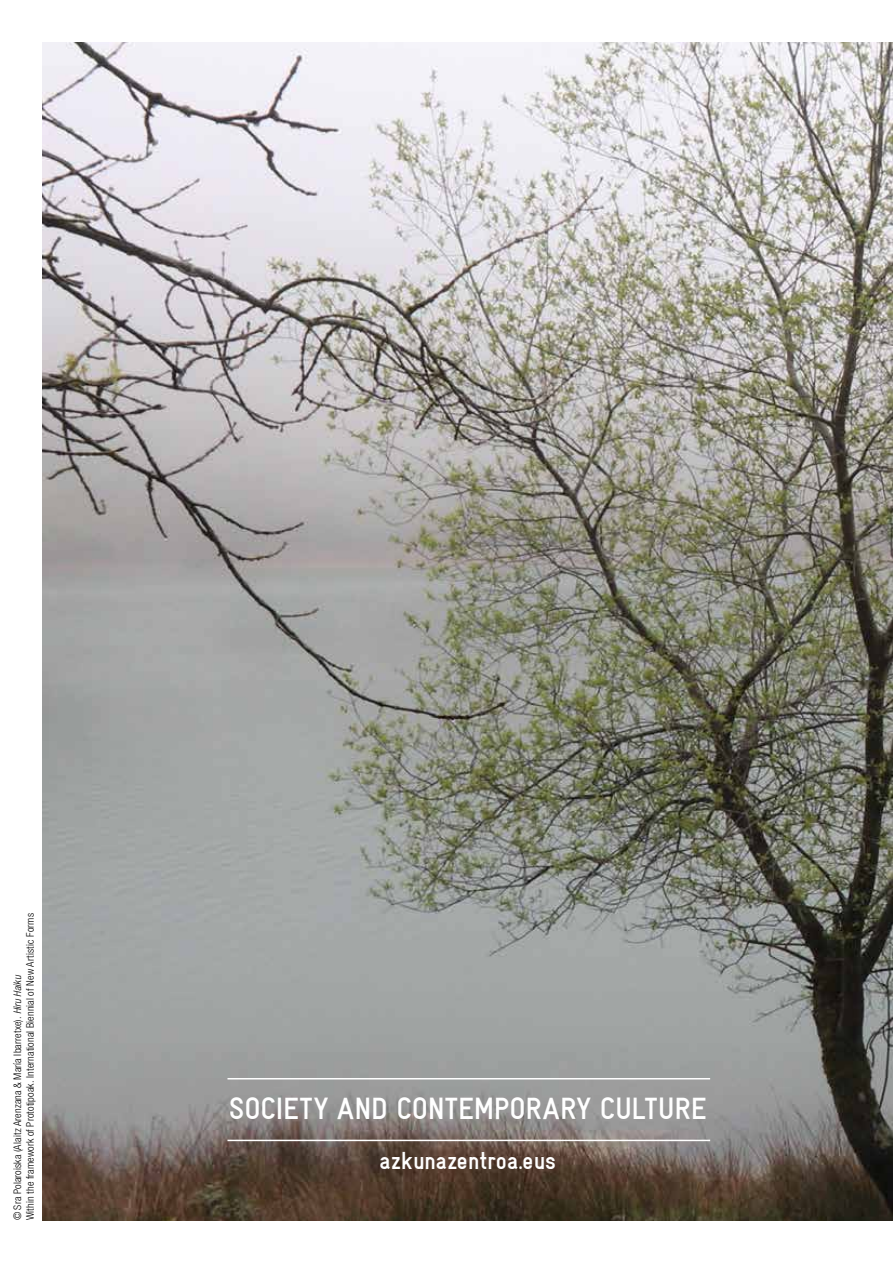
<style>
.page{position:relative;width:893px;height:1263px;background:#fff}
.page>*{position:absolute;margin:0;border:0;box-sizing:border-box;transform-origin:0 0}
.t1{font:700 condensed 30.9px "Alhondiga Bilbao";letter-spacing:.005em;color:#fff}
.t2{font:700 condensed 24.75px "Alhondiga Bilbao";color:#fff}
.t3{font:300 condensed 10.5px/12.6px "Helvetica Neue LT Std";letter-spacing:.015em;color:#000}
.s1{font-style:italic}
</style>
<div class="page">
<img style="left:43px;top:43px;width:850px;height:1177px">
<hr style="left:227px;top:1078px;width:483px;height:1px;background:#fff">
<hr style="left:227px;top:1140px;width:483px;height:1px;background:#fff">
<p class="t3" style="left:11px;top:1220px;width:309px;rotate:-90deg">© Sra Polaroiska (Alaitz Arenzana &amp; María Ibarretxe). <span class="s1">Hiru Haiku<br></span>Within the framework of Prototipoak. International Biennial of New Artistic Forms</p>
<h1 class="t1" style="left:229px;top:1092px;width:479px">SOCIETY AND CONTEMPORARY CULTURE</h1>
<h2 class="t2" style="left:380px;top:1147px;width:178px">azkunazentroa.eus</h2>
</div>
